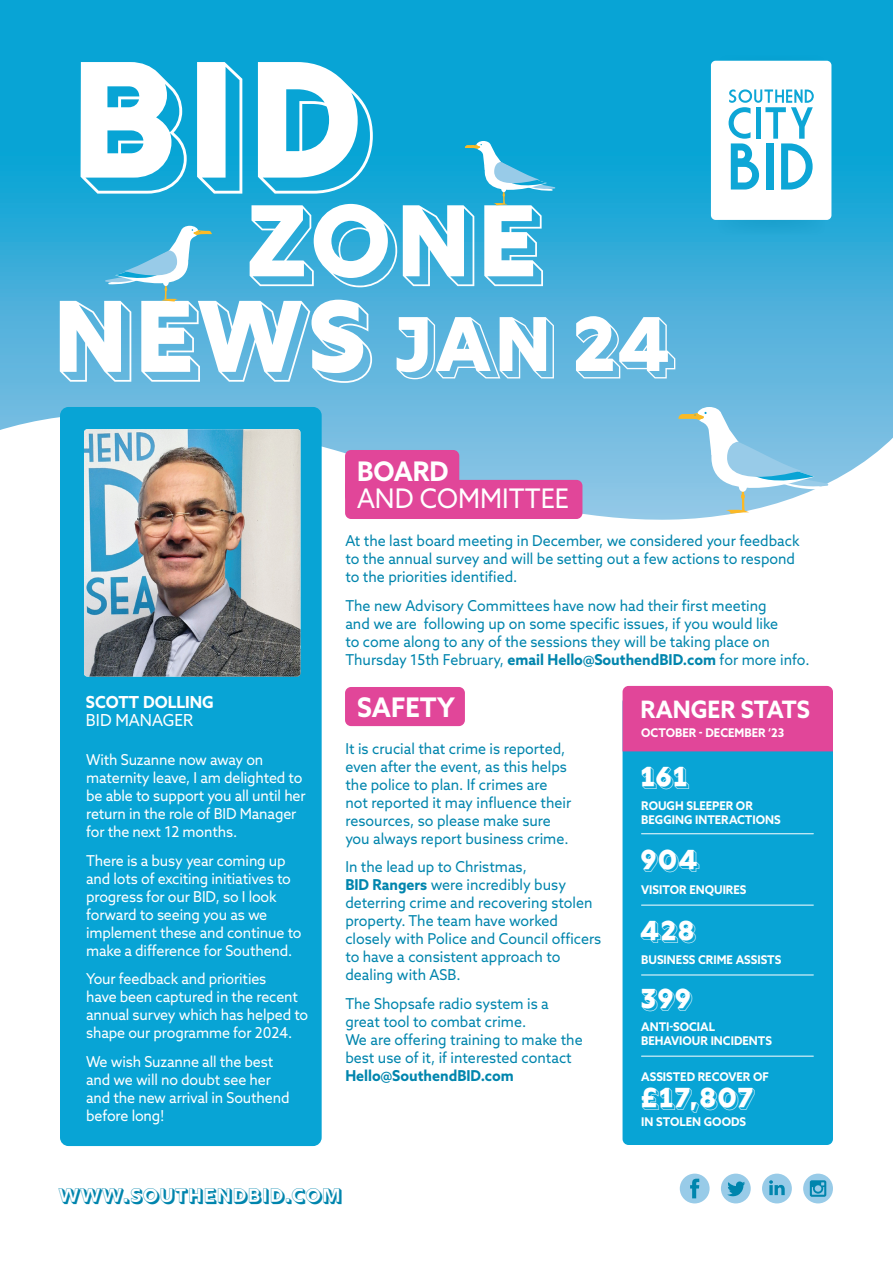
<style>
.page{position:relative;width:893px;height:1263px;background:#fff}
.page>*{position:absolute;margin:0;border:0;box-sizing:border-box;transform-origin:0 0}
.t1{font:178.65px "Rig Bold Reverse";color:#fff}
.t2{font:109.8px "Rig Bold Reverse";letter-spacing:-.005em;color:#fff}
.t3{font:83.4px "Rig Bold Reverse";color:#fff}
.t4{font:30px "Rig Bold Reverse";letter-spacing:-.01em;color:#fff}
.t5{font:27px/27px "Azo Sans";color:#fff;scale:.95 1}
.t6{font:700 27px "Azo Sans";color:#fff;scale:.95 1}
.t7{font:700 24px "Azo Sans";color:#fff;scale:.95 1}
.t8{font:21.45px "Rig Bold Fill";letter-spacing:.005em;color:#0085ad}
.t9{font:700 16.65px/18.5px "Azo Sans";color:#fff;scale:.95 1}
.t10{font:15px/18px "Azo Sans";color:#0085ad;scale:.95 1}
.t11{font:15px/18px "Azo Sans";letter-spacing:-.01em;color:#fff;scale:.95 1}
.t12{font:700 12px/14.4px "Azo Sans";color:#fff;scale:.95 1}
.s1{font-weight:700}
.s2{font-weight:400}
</style>
<div class="page">
<svg style="left:0;top:0;width:893px;height:408px;background:#2baad8"></svg>
<svg style="left:0;top:408px;width:893px;height:112px"></svg>
<svg style="left:718px;top:55px;width:108px;height:180px;background:#1ca5d3"></svg>
<div style="left:711px;top:61px;width:120px;height:159px;background:#fff;border-radius:5px"></div>
<svg style="left:729px;top:89px;width:85px;height:101px"></svg>
<svg style="left:465px;top:141px;width:90px;height:64px;background:#3fb5da"></svg>
<svg style="left:679px;top:407px;width:150px;height:107px"></svg>
<div style="left:739px;top:481px;width:8px;height:11px;background:#fff;border-radius:50%"></div>
<svg style="left:105px;top:226px;width:107px;height:76px;background:#5db9dc"></svg>
<div style="left:163px;top:278px;width:6px;height:8px;background:#fff;border-radius:50%"></div>
<div style="left:60px;top:407px;width:262px;height:739px;background:#08a4d5;border-radius:9px"></div>
<img style="left:84px;top:429px;width:216px;height:247px">
<div style="left:622px;top:696px;width:211px;height:449px;background:#08a4d5;border-radius:6px"></div>
<div style="left:345px;top:450px;width:114px;height:52px;background:#e14699;border-radius:6px"></div>
<div style="left:345px;top:480px;width:237px;height:39px;background:#e14699;border-radius:6px"></div>
<div style="left:345px;top:687px;width:120px;height:39px;background:#e14699;border-radius:6px"></div>
<div style="left:721px;top:1173px;width:30px;height:30px;background:#98cbe8;border-radius:50%"></div>
<div style="left:680px;top:1173px;width:30px;height:30px;background:#98cbe8;border-radius:50%"></div>
<div style="left:762px;top:1173px;width:30px;height:30px;background:#98cbe8;border-radius:50%"></div>
<div style="left:803px;top:1173px;width:30px;height:30px;background:#98cbe8;border-radius:50%"></div>
<svg style="left:690px;top:1179px;width:9px;height:19px"></svg>
<svg style="left:727px;top:1181px;width:18px;height:16px"></svg>
<svg style="left:769px;top:1180px;width:16px;height:15px"></svg>
<svg style="left:810px;top:1180px;width:16px;height:17px"></svg>
<div style="left:622px;top:686px;width:211px;height:65px;background:#e14699"></div>
<hr style="left:641px;top:833px;width:172px;height:1px;background:#fff">
<hr style="left:641px;top:905px;width:172px;height:1px;background:#fff">
<hr style="left:641px;top:975px;width:172px;height:1px;background:#fff">
<hr style="left:641px;top:1056px;width:172px;height:1px;background:#fff">
<p class="t1" style="left:72px;top:19px;width:304px">BID</p>
<p class="t2" style="left:248px;top:179px;width:299px">ZONE</p>
<p class="t2" style="left:55px;top:275px;width:320px">NEWS</p>
<p class="t3" style="left:396px;top:297px;width:281px">JAN 24</p>
<p class="t5" style="left:357px;top:458px;width:225px"><span class="s1">BOARD<br></span>AND COMMITTEE</p>
<p class="t9" style="left:86px;top:692px;width:136px">SCOTT DOLLING<br><span class="s2">BID MANAGER</span></p>
<p class="t11" style="left:86px;top:751px;width:233px">With Suzanne now away on maternity leave, I am delighted to be able to support you all until her return in the role of BID Manager for the next 12 months.</p>
<p class="t11" style="left:86px;top:851px;width:228px">There is a busy year coming up and lots of exciting initiatives to progress for our BID, so I look forward to seeing you as we implement these and continue to make a difference for Southend.</p>
<p class="t11" style="left:86px;top:970px;width:235px">Your feedback and priorities<br>have been captured in the recent annual survey which has helped to shape our programme for 2024.</p>
<p class="t11" style="left:86px;top:1052px;width:216px">We wish Suzanne all the best and we will no doubt see her and the new arrival in Southend before long!</p>
<p class="t10" style="left:345px;top:532px;width:480px">At the last board meeting in December, we considered your feedback to the annual survey and will be setting out a few actions to respond to the priorities identified.</p>
<p class="t10" style="left:345px;top:596px;width:490px">The new Advisory Committees have now had their first meeting<br>and we are following up on some specific issues, if you would like<br>to come along to any of the sessions they will be taking place on Thursday 15th February, <span class="s1">email Hello@SouthendBID.com</span> for more info.</p>
<p class="t6" style="left:357px;top:689px;width:104px">SAFETY</p>
<p class="t10" style="left:345px;top:739px;width:239px">It is crucial that crime is reported, even after the event, as this helps the police to plan. If crimes are not reported it may influence their resources, so please make sure you always report business crime.</p>
<p class="t10" style="left:345px;top:858px;width:271px">In the lead up to Christmas,<br><span class="s1">BID Rangers</span> were incredibly busy deterring crime and recovering stolen property. The team have worked closely with Police and Council officers to have a consistent approach to dealing with ASB.</p>
<p class="t10" style="left:345px;top:994px;width:251px">The Shopsafe radio system is a great tool to combat crime.<br>We are offering training to make the best use of it, if interested contact<br><span class="s1">Hello@SouthendBID.com</span></p>
<p class="t7" style="left:640px;top:694px;width:180px">RANGER STATS</p>
<p class="t12" style="left:641px;top:725px;width:152px">OCTOBER - DECEMBER ‘23</p>
<p class="t4" style="left:641px;top:760px;width:50px">161</p>
<p class="t12" style="left:641px;top:798px;width:148px">ROUGH SLEEPER OR<br>BEGGING INTERACTIONS</p>
<p class="t4" style="left:641px;top:843px;width:60px">904</p>
<p class="t12" style="left:641px;top:882px;width:112px">VISITOR ENQUIRES</p>
<p class="t4" style="left:641px;top:914px;width:57px">428</p>
<p class="t12" style="left:641px;top:952px;width:149px">BUSINESS CRIME ASSISTS</p>
<p class="t4" style="left:641px;top:982px;width:53px">399</p>
<p class="t12" style="left:641px;top:1019px;width:139px">ANTI-SOCIAL<br>BEHAVIOUR INCIDENTS</p>
<p class="t12" style="left:641px;top:1069px;width:136px">ASSISTED RECOVER OF</p>
<p class="t12" style="left:641px;top:1114px;width:112px">IN STOLEN GOODS</p>
<p class="t4" style="left:641px;top:1080px;width:115px">£17,807</p>
<p class="t8" style="left:59px;top:1183px;width:285px">WWW.SOUTHENDBID.COM</p>
</div>
